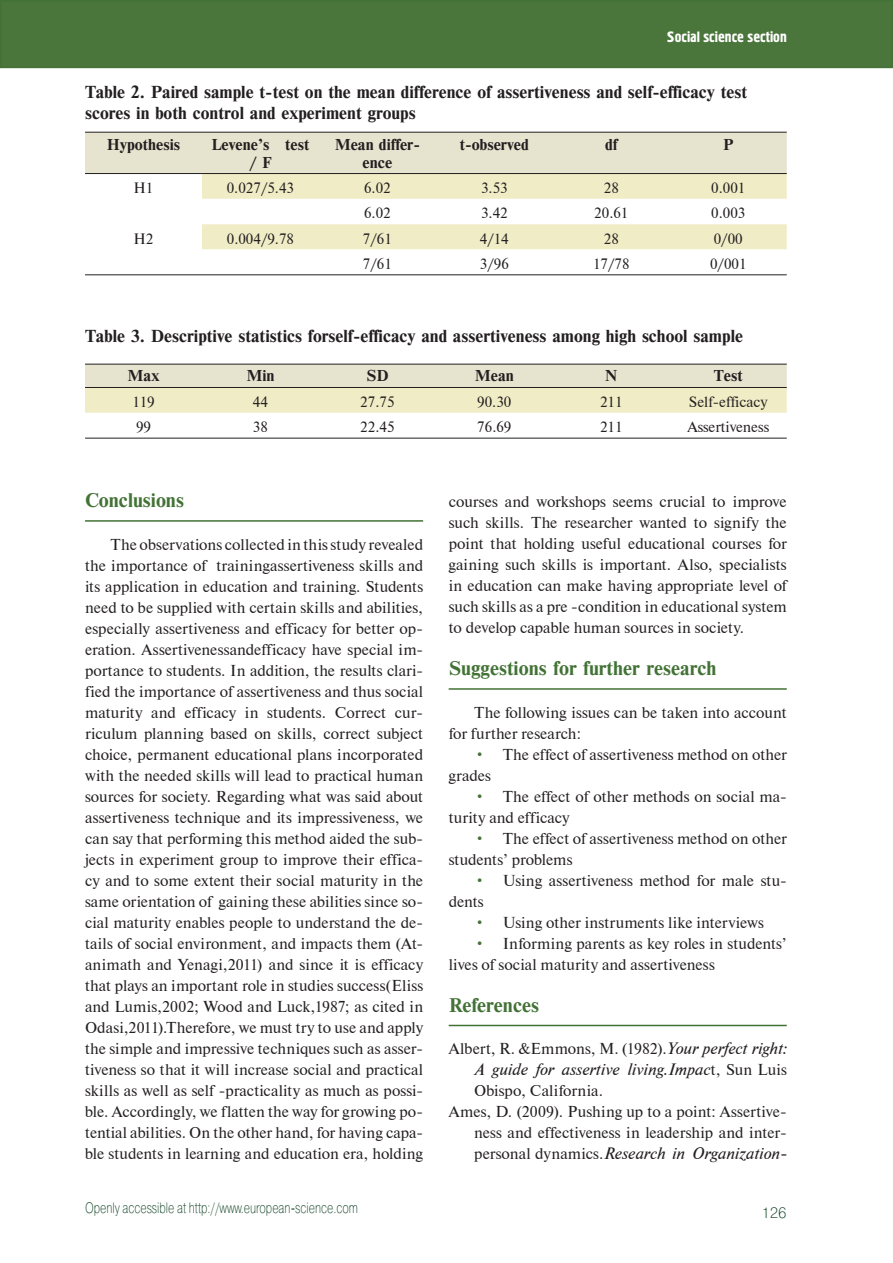
<style>
.page{position:relative;width:893px;height:1263px;background:#fff}
.page>*{position:absolute;margin:0;border:0;box-sizing:border-box;transform-origin:0 0}
.t1{font:18.75px "Newton C Bold";color:#427235}
.t2{font:16.5px/21px "Newton C Bold";color:#231f20}
.t3{font:15.75px/21px "Newton CTT";color:#231f20}
.t4{font:15.75px "Newton C Italic";color:#231f20}
.t5{font:15px "Newton CTT";color:#231f20}
.t6{font:15px/18px "Newton C Bold";color:#231f20;text-align:center}
.t7{font:15px "Pragmatica Light C";color:#0b3e20;scale:.75 1}
.t8{font:15px "Hermes C";color:#fff}
.t9{font:15px "Pragmatica Light C";color:#0b3e20}
.s1{color:#427235}
.s2{font-family:"Newton C Italic"}
.s3{font-family:"Newton CTT"}
</style>
<div class="page">
<div style="left:1px;top:1px;width:891px;height:66px;background:#4b763b"></div>
<div style="left:0;top:0;width:893px;height:68px;border:2px solid #427235"></div>
<svg style="left:85px;top:133px;width:702px;height:117px"></svg>
<hr style="left:85px;top:274px;width:702px;height:1px;background:#231f20">
<hr style="left:85px;top:132px;width:702px;height:1px;background:#231f20">
<hr style="left:85px;top:173px;width:702px;height:1px;background:#231f20">
<svg style="left:85px;top:365px;width:702px;height:73px"></svg>
<hr style="left:85px;top:364px;width:702px;height:1px;background:#231f20">
<hr style="left:85px;top:387px;width:702px;height:1px;background:#231f20">
<hr style="left:85px;top:438px;width:702px;height:1px;background:#231f20">
<hr style="left:85px;top:520px;width:338px;height:2px;background:#427235">
<hr style="left:449px;top:688px;width:338px;height:2px;background:#427235">
<hr style="left:449px;top:1025px;width:338px;height:1px;background:#427235">
<p class="t8" style="left:667px;top:32px;width:121px">Social science section</p>
<p class="t2" style="left:85px;top:83px;width:664px">Table 2. Paired sample t-test on the mean difference of assertiveness and self-efficacy test scores in both control and experiment groups</p>
<p class="t6" style="left:107px;top:136px;width:75px">Hypothesis</p>
<p class="t6" style="left:212px;top:136px;width:99px">Levene’s test / F</p>
<p class="t6" style="left:335px;top:136px;width:87px">Mean differ&shy;ence</p>
<p class="t6" style="left:460px;top:136px;width:70px">t-observed</p>
<p class="t6" style="left:605px;top:136px;width:14px">df</p>
<p class="t6" style="left:723px;top:136px;width:12px">P</p>
<p class="t5" style="left:134px;top:180px;width:21px">H1</p>
<p class="t5" style="left:227px;top:180px;width:69px">0.027/5.43</p>
<p class="t5" style="left:364px;top:180px;width:28px">6.02</p>
<p class="t5" style="left:481px;top:180px;width:28px">3.53</p>
<p class="t5" style="left:604px;top:180px;width:17px">28</p>
<p class="t5" style="left:711px;top:180px;width:36px">0.001</p>
<p class="t5" style="left:364px;top:205px;width:28px">6.02</p>
<p class="t5" style="left:481px;top:205px;width:28px">3.42</p>
<p class="t5" style="left:594px;top:205px;width:36px">20.61</p>
<p class="t5" style="left:711px;top:205px;width:36px">0.003</p>
<p class="t5" style="left:134px;top:230px;width:21px">H2</p>
<p class="t5" style="left:227px;top:230px;width:69px">0.004/9.78</p>
<p class="t5" style="left:363px;top:230px;width:30px">7/61</p>
<p class="t5" style="left:480px;top:230px;width:30px">4/14</p>
<p class="t5" style="left:604px;top:230px;width:17px">28</p>
<p class="t5" style="left:714px;top:230px;width:30px">0/00</p>
<p class="t5" style="left:363px;top:256px;width:30px">7/61</p>
<p class="t5" style="left:480px;top:256px;width:30px">3/96</p>
<p class="t5" style="left:593px;top:256px;width:38px">17/78</p>
<p class="t5" style="left:710px;top:256px;width:38px">0/001</p>
<p class="t2" style="left:85px;top:327px;width:659px">Table 3. Descriptive statistics forself-efficacy and assertiveness among high school sample</p>
<p class="t6" style="left:128px;top:368px;width:33px">Max</p>
<p class="t6" style="left:246px;top:368px;width:30px">Min</p>
<p class="t6" style="left:366px;top:368px;width:24px">SD</p>
<p class="t6" style="left:475px;top:368px;width:40px">Mean</p>
<p class="t6" style="left:605px;top:368px;width:14px">N</p>
<p class="t6" style="left:714px;top:368px;width:30px">Test</p>
<p class="t5" style="left:132px;top:393px;width:24px">119</p>
<p class="t5" style="left:253px;top:393px;width:17px">44</p>
<p class="t5" style="left:360px;top:393px;width:36px">27.75</p>
<p class="t5" style="left:477px;top:393px;width:36px">90.30</p>
<p class="t5" style="left:600px;top:393px;width:24px">211</p>
<p class="t5" style="left:689px;top:393px;width:80px">Self-efficacy</p>
<p class="t5" style="left:136px;top:419px;width:16px">99</p>
<p class="t5" style="left:253px;top:419px;width:17px">38</p>
<p class="t5" style="left:360px;top:419px;width:36px">22.45</p>
<p class="t5" style="left:477px;top:419px;width:36px">76.69</p>
<p class="t5" style="left:600px;top:419px;width:24px">211</p>
<p class="t5" style="left:687px;top:419px;width:83px">Assertiveness</p>
<p class="t1" style="left:85px;top:493px;width:100px">Conclusions</p>
<p class="t3" style="left:85px;top:534px;width:340px;text-align:justify;text-indent:26px">The observations collected in this study revealed the importance of trainingassertiveness skills and its application in education and training. Students need to be supplied with certain skills and abilities, especially assertiveness and efficacy for better op&shy;eration. Assertivenessandefficacy have special im&shy;portance to students. In addition, the results clari&shy;fied the importance of assertiveness and thus social maturity and efficacy in students. Correct cur&shy;riculum planning based on skills, correct subject choice, permanent educational plans incorporated with the needed skills will lead to practical human sources for society. Regarding what was said about assertiveness technique and its impressiveness, we can say that performing this method aided the sub&shy;jects in experiment group to improve their effica&shy;cy and to some extent their social maturity in the same orientation of gaining these abilities since so&shy;cial maturity enables people to understand the de&shy;tails of social environment, and impacts them (At&shy;animath and Yenagi,2011) and since it is efficacy that plays an important role in studies success(Eliss and Lumis,2002; Wood and Luck,1987; as cited in Odasi,2011).Therefore, we must try to use and apply the simple and impressive techniques such as asser&shy;tiveness so that it will increase social and practical skills as well as self -practicality as much as possi&shy;ble. Accordingly, we flatten the way for growing po&shy;tential abilities. On the other hand, for having capa&shy;ble students in learning and education era, holding</p>
<p class="t7" style="left:85px;top:1202px;width:365px">Openly accessible at http://www.european-science.com</p>
<p class="t3" style="left:449px;top:491px;width:340px;text-align:justify">courses and workshops seems crucial to improve such skills. The researcher wanted to signify the point that holding useful educational courses for gaining such skills is important. Also, specialists in education can make having appropriate level of such skills as a pre -condition in educational system to develop capable human sources in society.</p>
<p class="t1" style="left:449px;top:661px;width:269px">Suggestions for further research</p>
<p class="t3" style="left:449px;top:702px;width:339px;text-indent:26px">The following issues can be taken into account for further research:</p>
<p class="t3" style="left:449px;top:744px;width:340px;text-indent:26px"><span class="s1">•</span> The effect of assertiveness method on other grades</p>
<p class="t3" style="left:449px;top:786px;width:340px;text-indent:26px"><span class="s1">•</span> The effect of other methods on social ma&shy;turity and efficacy</p>
<p class="t3" style="left:449px;top:828px;width:340px;text-indent:26px"><span class="s1">•</span> The effect of assertiveness method on other students’ problems</p>
<p class="t3" style="left:449px;top:870px;width:340px;text-indent:26px"><span class="s1">•</span> Using assertiveness method for male stu&shy;dents</p>
<p class="t3" style="left:474px;top:912px;width:291px"><span class="s1">•</span> Using other instruments like interviews</p>
<p class="t3" style="left:449px;top:933px;width:340px;text-indent:26px"><span class="s1">•</span> Informing parents as key roles in students’ lives of social maturity and assertiveness</p>
<p class="t1" style="left:449px;top:998px;width:92px">References</p>
<p class="t3" style="left:449px;top:1038px;width:340px">Albert, R. &amp;Emmons, M. (1982).<span class="s2">Your perfect right:</span></p>
<p class="t4" style="left:474px;top:1063px;width:314px">A guide for assertive living.Impac<span class="s3">t, Sun Luis</span></p>
<p class="t3" style="left:474px;top:1080px;width:130px">Obispo, California.</p>
<p class="t3" style="left:449px;top:1101px;width:340px">Ames, D. (2009). Pushing up to a point: Assertive-</p>
<p class="t3" style="left:474px;top:1122px;width:314px">ness and effectiveness in leadership and inter-</p>
<p class="t4" style="left:474px;top:1147px;width:314px"><span class="s3">personal dynamics.</span>Research in Organization-</p>
<p class="t9" style="left:761px;top:1208px;width:27px">126</p>
</div>
